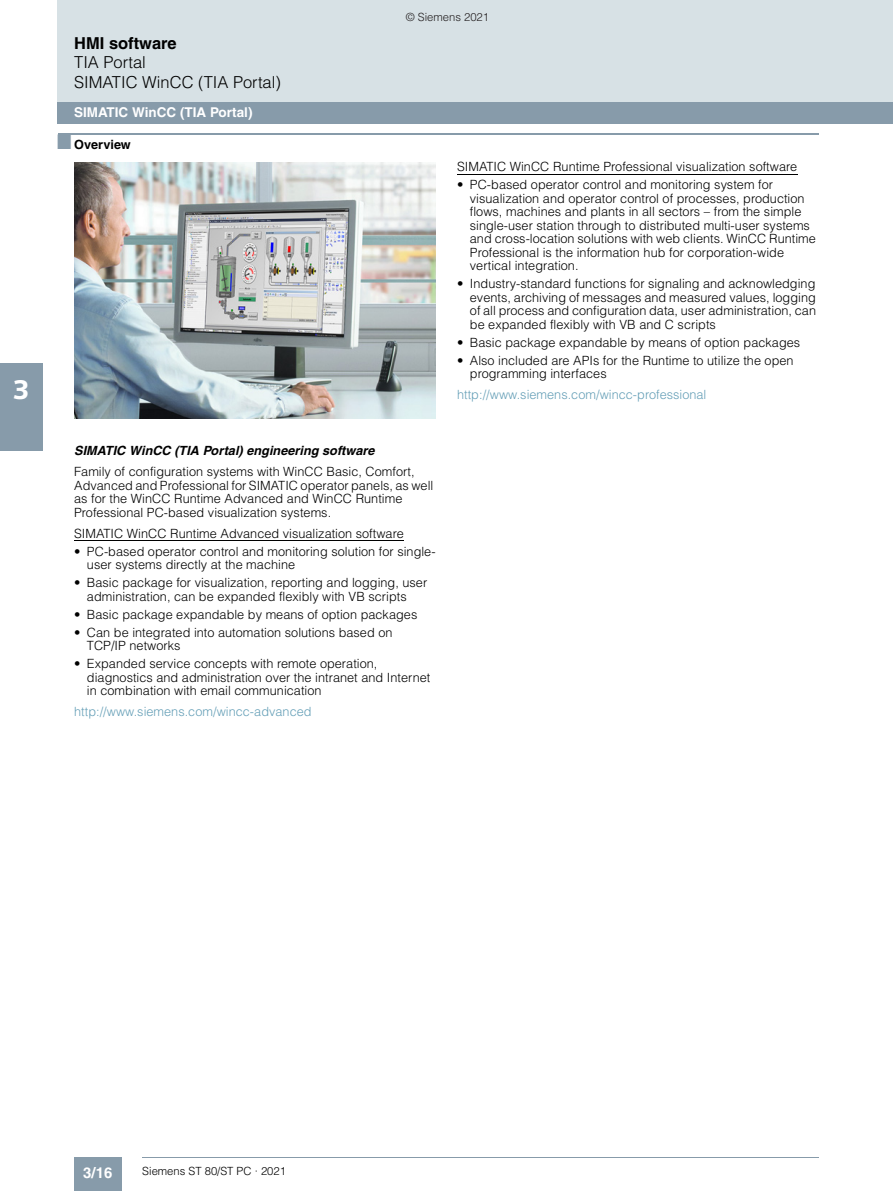
<style>
.page{position:relative;width:893px;height:1191px;background:#fff}
.page>*{position:absolute;margin:0;border:0;box-sizing:border-box;transform-origin:0 0}
.t1{font:900 27px "Siemens Sans";color:#fff}
.t2{font:300 16.5px/19.5px "Helvetica";color:#000}
.t3{font:700 16.5px "Helvetica";color:#000}
.t4{font:700 15px "Helvetica";color:#fff}
.t5{font:700 13.5px "Helvetica";color:#fff}
.t6{font:300 12.75px/13.5px "Helvetica";letter-spacing:.005em;color:#000}
.t7{font:300 12.75px "Helvetica";letter-spacing:.005em;color:#659fb7}
.t8{font:italic 700 12.75px "Helvetica";letter-spacing:.005em;color:#000}
.t9{font:700 12.75px "Helvetica";color:#000}
.t10{font:300 11.25px "Helvetica";letter-spacing:-.005em;color:#000}
.t11{font:300 11.25px "Helvetica";color:#231f20}
.s1{color:#879baa}
</style>
<div class="page">
<div style="left:74px;top:1157px;width:47px;height:34px;background:#879baa"></div>
<hr style="left:74px;top:1156px;width:47px;height:1px;background:#879baa">
<hr style="left:121px;top:1157px;width:1px;height:34px;background:#879baa">
<hr style="left:142px;top:1157px;width:677px;height:1px;background:#879baa">
<div style="left:57px;top:102px;width:835px;height:21px;background:#879baa"></div>
<div style="left:57px;top:0;width:835px;height:102px;background:#d7e1e5"></div>
<div style="left:0;top:364px;width:42px;height:87px;background:#879baa"></div>
<hr style="left:58px;top:133px;width:760px;height:1px;background:#879baa">
<hr style="left:74px;top:540px;width:330px;height:1px;background:#000">
<hr style="left:457px;top:174px;width:340px;height:1px;background:#000">
<img style="left:74px;top:163px;width:362px;height:255px">
<h1 class="t1" style="left:13px;top:373px;width:19px">3</h1>
<p class="t3" style="left:74px;top:37px;width:104px">HMI software</p>
<p class="t2" style="left:74px;top:54px;width:208px">TIA Portal<br>SIMATIC WinCC (TIA Portal)</p>
<p class="t5" style="left:74px;top:108px;width:180px">SIMATIC WinCC (TIA Portal)</p>
<p class="t9" style="left:57px;top:140px;width:75px"><span class="s1">■</span> Overview</p>
<p class="t11" style="left:405px;top:13px;width:85px">© Siemens 2021</p>
<p class="t6" style="left:457px;top:161px;width:341px">SIMATIC WinCC Runtime Professional visualization software</p>
<p class="t6" style="left:470px;top:179px;width:347px;text-indent:-13px">• PC-based operator control and monitoring system for visualization and operator control of processes, production flows, machines and plants in all sectors – from the simple single-user station through to distributed multi-user systems and cross-location solutions with web clients. WinCC Runtime Professional is the information hub for corporation-wide vertical integration.</p>
<p class="t6" style="left:470px;top:278px;width:348px;text-align:justify;text-indent:-13px">• Industry-standard functions for signaling and acknowledging events, archiving of messages and measured values, logging of all process and configuration data, user administration, can be expanded flexibly with VB and C scripts</p>
<p class="t6" style="left:457px;top:337px;width:344px">• Basic package expandable by means of option packages</p>
<p class="t6" style="left:470px;top:355px;width:325px;text-indent:-13px">• Also included are APIs for the Runtime to utilize the open programming interfaces</p>
<p class="t7" style="left:457px;top:390px;width:251px">http://www.siemens.com/wincc-professional</p>
<p class="t8" style="left:74px;top:446px;width:302px">SIMATIC WinCC (TIA Portal) engineering software</p>
<p class="t6" style="left:74px;top:466px;width:360px">Family of configuration systems with WinCC Basic, Comfort, Advanced and Professional for SIMATIC operator panels, as well as for the WinCC Runtime Advanced and WinCC Runtime Professional PC-based visualization systems.</p>
<p class="t6" style="left:74px;top:527px;width:331px">SIMATIC WinCC Runtime Advanced visualization software</p>
<p class="t6" style="left:87px;top:545px;width:350px;text-indent:-13px">• PC-based operator control and monitoring solution for single&shy;user systems directly at the machine</p>
<p class="t6" style="left:87px;top:577px;width:342px;text-indent:-13px">• Basic package for visualization, reporting and logging, user administration, can be expanded flexibly with VB scripts</p>
<p class="t6" style="left:74px;top:608px;width:344px">• Basic package expandable by means of option packages</p>
<p class="t6" style="left:87px;top:626px;width:307px;text-indent:-13px">• Can be integrated into automation solutions based on<br>TCP/IP networks</p>
<p class="t6" style="left:87px;top:658px;width:345px;text-indent:-13px">• Expanded service concepts with remote operation, diagnostics and administration over the intranet and Internet in combination with email communication</p>
<p class="t7" style="left:74px;top:707px;width:239px">http://www.siemens.com/wincc-advanced</p>
<p class="t4" style="left:83px;top:1166px;width:31px">3/16</p>
<p class="t10" style="left:142px;top:1167px;width:145px">Siemens ST 80/ST PC · 2021</p>
</div>
